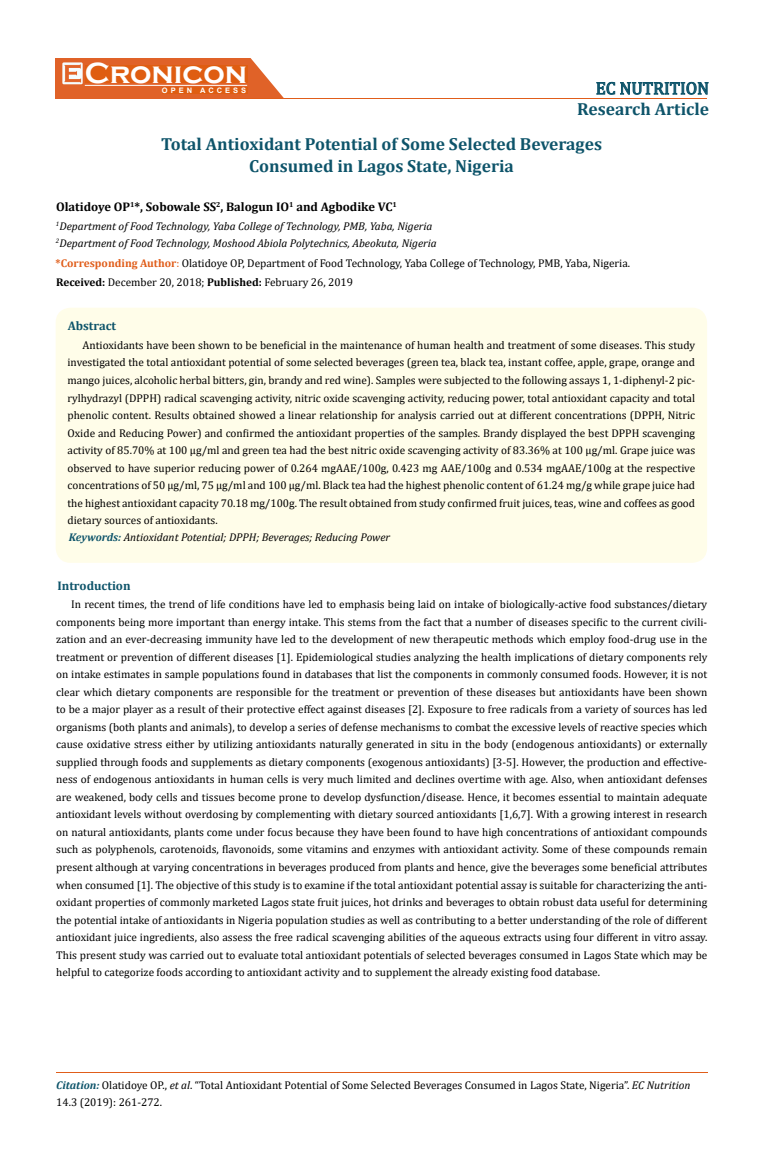
<style>
.page{position:relative;width:764px;height:1172px;background:#fff}
.page>*{position:absolute;margin:0;border:0;box-sizing:border-box;transform-origin:0 0}
.t1{font:700 30px "Copperplate Gothic";color:#fff}
.t2{font:700 17.5px/34.8px "Cambria";color:#0e546a}
.t3{font:17.5px "Cambria";color:#0e546a}
.t4{font:700 12.5px "Cambria";color:#000}
.t5{font:700 12.5px "Cambria";color:#0e546a}
.t6{font:11.25px/17.5px "Cambria";color:#000;text-align:justify}
.t7{font:italic 11.25px/17.5px "Cambria";color:#000}
.t8{font:700 7.5px "Arial";letter-spacing:.4em;color:#fff}
.s1{font-weight:700;color:#e05d1a}
.s2{color:#e05d1a}
.s3{font-weight:700}
.s4{font-weight:700;color:#0e546a}
.s5{font-weight:700;font-style:italic;color:#0e546a}
.s6{font-style:italic}
</style>
<div class="page">
<div style="left:56px;top:58px;width:242px;height:41px;background:#e06228"></div>
<svg style="left:250px;top:58px;width:48px;height:40px"></svg>
<img style="left:62px;top:62px;width:21px;height:22px">
<div style="left:85px;top:66px;width:162px;height:17px;background:#df5d11"></div>
<div style="left:162px;top:87px;width:85px;height:6px;background:#df5d11"></div>
<svg style="left:596px;top:82px;width:113px;height:13px"></svg>
<hr style="left:85px;top:85px;width:162px;height:1px;background:#fff">
<hr style="left:232px;top:98px;width:475px;height:1px;background:#e05d1a">
<hr style="left:56px;top:1072px;width:651px;height:1px;background:#e05d1a">
<div style="left:56px;top:307px;width:651px;height:256px;background:#fffde9;border-radius:15px"></div>
<h1 class="t1" style="left:85px;top:56px;width:164px">Cronicon</h1>
<p class="t8" style="left:162px;top:85px;width:86px">OPEN ACCESS</p>
<h2 class="t3" style="left:596px;top:78px;width:115px">EC NUTRITION</h2>
<h2 class="t2" style="left:161px;top:91px;width:549px;text-indent:416px">Research Article<br>Total Antioxidant Potential of Some Selected Beverages</h2>
<h2 class="t2" style="left:249px;top:148px;width:266px">Consumed in Lagos State, Nigeria</h2>
<p class="t4" style="left:56px;top:198px;width:342px">Olatidoye OP<sup>1</sup>*, Sobowale SS<sup>2</sup>, Balogun IO<sup>1</sup> and Agbodike VC<sup>1</sup></p>
<p class="t7" style="left:56px;top:216px;width:382px"><sup>1</sup>Department of Food Technology, Yaba College of Technology, PMB, Yaba, Nigeria<br><sup>2</sup>Department of Food Technology, Moshood Abiola Polytechnics, Abeokuta, Nigeria</p>
<p class="t6" style="left:56px;top:254px;width:576px"><span class="s1">*Corresponding Author</span><span class="s2">:</span> Olatidoye OP, Department of Food Technology, Yaba College of Technology, PMB, Yaba, Nigeria.</p>
<p class="t6" style="left:56px;top:273px;width:298px"><span class="s3">Received:</span> December 20, 2018; <span class="s3">Published:</span> February 26, 2019</p>
<p class="t5" style="left:68px;top:317px;width:50px">Abstract</p>
<p class="t6" style="left:67px;top:336px;width:629px;text-indent:15px">Antioxidants have been shown to be beneficial in the maintenance of human health and treatment of some diseases. This study investigated the total antioxidant potential of some selected beverages (green tea, black tea, instant coffee, apple, grape, orange and mango juices, alcoholic herbal bitters, gin, brandy and red wine). Samples were subjected to the following assays 1, 1-diphenyl-2 pic&shy;rylhydrazyl (DPPH) radical scavenging activity, nitric oxide scavenging activity, reducing power, total antioxidant capacity and total phenolic content. Results obtained showed a linear relationship for analysis carried out at different concentrations (DPPH, Nitric Oxide and Reducing Power) and confirmed the antioxidant properties of the samples. Brandy displayed the best DPPH scavenging activity of 85.70% at 100 µg/ml and green tea had the best nitric oxide scavenging activity of 83.36% at 100 µg/ml. Grape juice was observed to have superior reducing power of 0.264 mgAAE/100g, 0.423 mg AAE/100g and 0.534 mgAAE/100g at the respective concentrations of 50 µg/ml, 75 µg/ml and 100 µg/ml. Black tea had the highest phenolic content of 61.24 mg/g while grape juice had the highest antioxidant capacity 70.18 mg/100g. The result obtained from study confirmed fruit juices, teas, wine and coffees as good dietary sources of antioxidants.</p>
<p class="t7" style="left:69px;top:527px;width:323px"><span class="s4">Keywords:</span> Antioxidant Potential; DPPH; Beverages; Reducing Power</p>
<p class="t5" style="left:57px;top:577px;width:75px">Introduction</p>
<p class="t6" style="left:56px;top:595px;width:652px;text-indent:15px">In recent times, the trend of life conditions have led to emphasis being laid on intake of biologically-active food substances/dietary components being more important than energy intake. This stems from the fact that a number of diseases specific to the current civili&shy;zation and an ever-decreasing immunity have led to the development of new therapeutic methods which employ food-drug use in the treatment or prevention of different diseases [1]. Epidemiological studies analyzing the health implications of dietary components rely on intake estimates in sample populations found in databases that list the components in commonly consumed foods. However, it is not clear which dietary components are responsible for the treatment or prevention of these diseases but antioxidants have been shown to be a major player as a result of their protective effect against diseases [2]. Exposure to free radicals from a variety of sources has led organisms (both plants and animals), to develop a series of defense mechanisms to combat the excessive levels of reactive species which cause oxidative stress either by utilizing antioxidants naturally generated in situ in the body (endogenous antioxidants) or externally supplied through foods and supplements as dietary components (exogenous antioxidants) [3-5]. However, the production and effective&shy;ness of endogenous antioxidants in human cells is very much limited and declines overtime with age. Also, when antioxidant defenses are weakened, body cells and tissues become prone to develop dysfunction/disease. Hence, it becomes essential to maintain adequate antioxidant levels without overdosing by complementing with dietary sourced antioxidants [1,6,7]. With a growing interest in research on natural antioxidants, plants come under focus because they have been found to have high concentrations of antioxidant compounds such as polyphenols, carotenoids, flavonoids, some vitamins and enzymes with antioxidant activity. Some of these compounds remain present although at varying concentrations in beverages produced from plants and hence, give the beverages some beneficial attributes when consumed [1]. The objective of this study is to examine if the total antioxidant potential assay is suitable for characterizing the anti&shy;oxidant properties of commonly marketed Lagos state fruit juices, hot drinks and beverages to obtain robust data useful for determining the potential intake of antioxidants in Nigeria population studies as well as contributing to a better understanding of the role of different antioxidant juice ingredients, also assess the free radical scavenging abilities of the aqueous extracts using four different in vitro assay.<br>This present study was carried out to evaluate total antioxidant potentials of selected beverages consumed in Lagos State which may be helpful to categorize foods according to antioxidant activity and to supplement the already existing food database.</p>
<p class="t6" style="left:56px;top:1075px;width:636px"><span class="s5">Citation:</span> Olatidoye OP., <span class="s6">et al</span>. “Total Antioxidant Potential of Some Selected Beverages Consumed in Lagos State, Nigeria”. <span class="s6">EC Nutrition<br></span>14.3 (2019): 261-272.</p>
</div>
